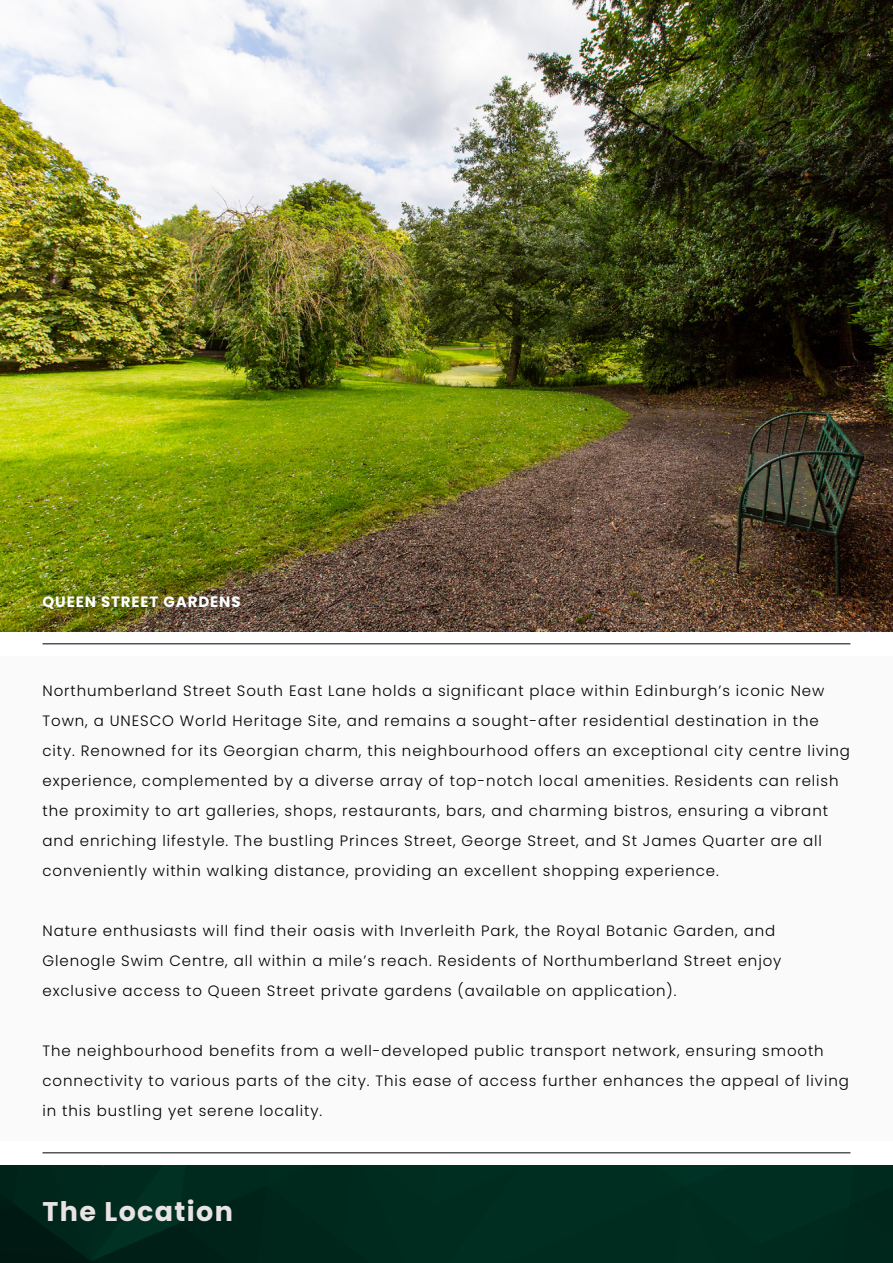
<style>
.page{position:relative;width:893px;height:1263px;background:#fff}
.page>*{position:absolute;margin:0;border:0;box-sizing:border-box;transform-origin:0 0}
.t1{font:700 27px "Poppins";letter-spacing:.05em;color:#e9e4e3}
.t2{font:300 15px/30px "Poppins";letter-spacing:.06em;color:#000}
.t3{font:700 15px "Poppins";letter-spacing:.06em;color:#fff}
</style>
<div class="page">
<div style="left:0;top:1165px;width:893px;height:98px;background:#002b1f"></div>
<div style="left:0;top:656px;width:893px;height:484px;background:#fafafa"></div>
<img style="left:0;top:0;width:893px;height:631px">
<hr style="left:43px;top:644px;width:807px;height:1px;background:#000">
<hr style="left:43px;top:1152px;width:807px;height:1px;background:#000">
<p class="t3" style="left:43px;top:593px;width:200px">QUEEN STREET GARDENS</p>
<p class="t2" style="left:43px;top:676px;width:809px">Northumberland Street South East Lane holds a significant place within Edinburgh’s iconic New Town, a UNESCO World Heritage Site, and remains a sought-after residential destination in the city. Renowned for its Georgian charm, this neighbourhood offers an exceptional city centre living experience, complemented by a diverse array of top-notch local amenities. Residents can relish the proximity to art galleries, shops, restaurants, bars, and charming bistros, ensuring a vibrant and enriching lifestyle. The bustling Princes Street, George Street, and St James Quarter are all conveniently within walking distance, providing an excellent shopping experience.</p>
<p class="t2" style="left:43px;top:916px;width:740px">Nature enthusiasts will find their oasis with Inverleith Park, the Royal Botanic Garden, and<br>Glenogle Swim Centre, all within a mile’s reach. Residents of Northumberland Street enjoy exclusive access to Queen Street private gardens (available on application).</p>
<p class="t2" style="left:43px;top:1036px;width:808px">The neighbourhood benefits from a well-developed public transport network, ensuring smooth connectivity to various parts of the city. This ease of access further enhances the appeal of living in this bustling yet serene locality.</p>
<h1 class="t1" style="left:43px;top:1196px;width:192px">The Location</h1>
</div>
